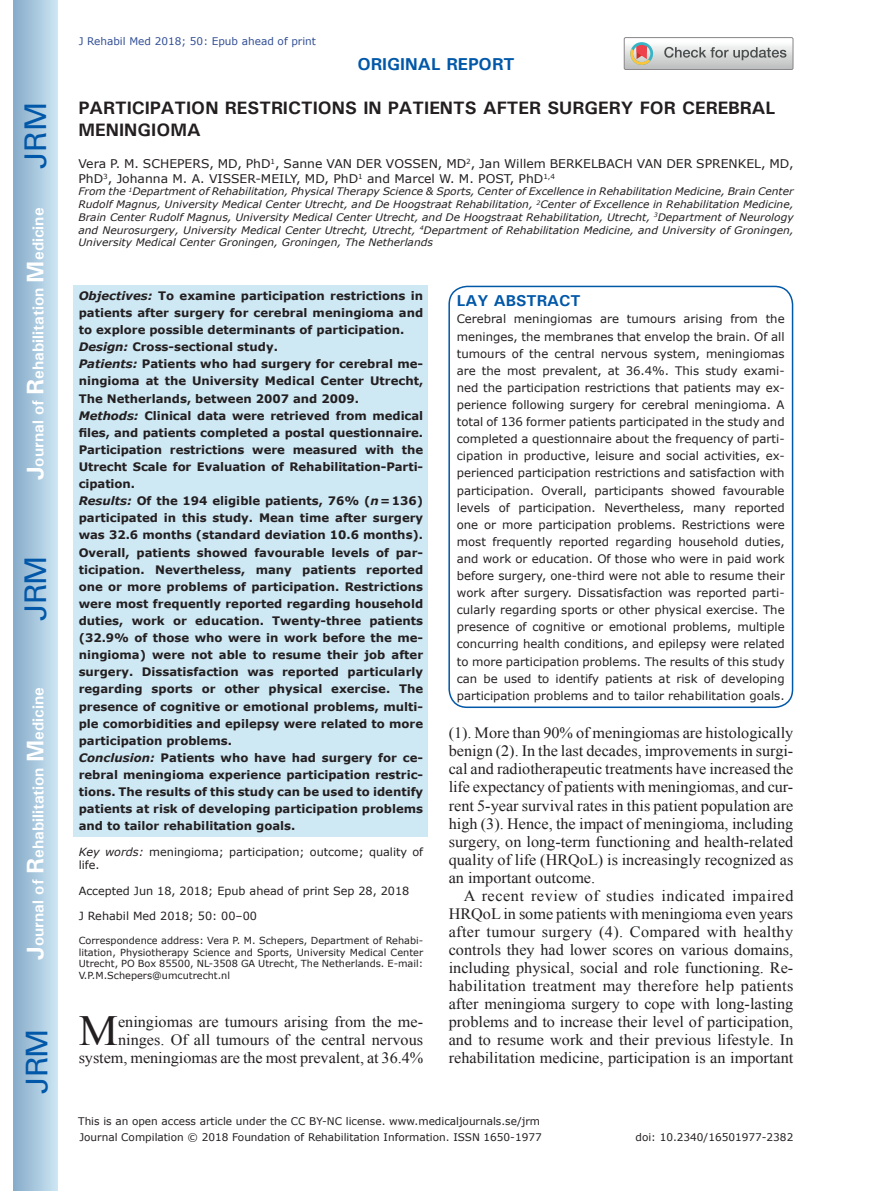
<style>
.page{position:relative;width:872px;height:1191px;background:#fff}
.page>*{position:absolute;margin:0;border:0;box-sizing:border-box;transform-origin:0 0}
.t1{font:42.9px "Times New Roman";color:#231f20}
.t2{font:30px "Univers";letter-spacing:-.03em;color:#0157a8}
.t3{font:700 18px/21.6px "Univers";color:#231f20}
.t4{font:700 17.25px "Univers";color:#0157a8}
.t5{font:15.75px/18px "Times New Roman";color:#231f20;text-align:justify}
.t6{font:700 15.75px "Univers";color:#fff}
.t7{font:700 15.75px "Univers";color:#0157a8}
.t8{font:12px/14.4px "Verdana";color:#231f20}
.t9{font:700 11.7px/17.1px "Verdana";color:#231f20}
.t10{font:11.7px/17.1px "Verdana";color:#231f20}
.t11{font:11.25px/13.5px "Verdana";color:#231f20}
.t12{font:10.5px "Verdana";color:#231f20}
.t13{font:10.5px "Verdana";color:#324f95}
.t14{font:italic 10.35px/12.8px "Verdana";color:#231f20;text-align:justify}
.t15{font:9.75px/11.7px "Verdana";color:#231f20;text-align:justify}
.s1{font-size:24px}
.s2{font-style:italic}
</style>
<div class="page">
<div style="left:14px;top:0;width:43px;height:1191px;background:linear-gradient(to right,#88acca,#cbe5f2)"></div>
<div style="left:624px;top:37px;width:169px;height:33px;border:1px solid #888688;border-radius:2px"></div>
<svg style="left:624px;top:38px;width:169px;height:32px"></svg>
<div style="left:74px;top:285px;width:354px;height:552px;background:#cee8f4"></div>
<div style="left:448px;top:286px;width:345px;height:422px;border:2px solid #0157a8;border-radius:18px"></div>
<h2 class="t2" style="left:18px;top:169px;width:68px;rotate:-90deg">JRM</h2>
<h3 class="t6" style="left:28px;top:480px;width:274px;rotate:-90deg"><span class="s1">J</span>ournal of <span class="s1">R</span>ehabilitation <span class="s1">M</span>edicine</h3>
<h2 class="t2" style="left:18px;top:620px;width:67px;rotate:-90deg">JRM</h2>
<h3 class="t6" style="left:28px;top:959px;width:274px;rotate:-90deg"><span class="s1">J</span>ournal of <span class="s1">R</span>ehabilitation <span class="s1">M</span>edicine</h3>
<h2 class="t2" style="left:19px;top:1093px;width:67px;rotate:-90deg">JRM</h2>
<p class="t13" style="left:79px;top:34px;width:239px">J Rehabil Med 2018; 50: Epub ahead of print</p>
<h3 class="t4" style="left:357px;top:53px;width:159px">ORIGINAL REPORT</h3>
<h3 class="t3" style="left:78px;top:97px;width:698px">PARTICIPATION RESTRICTIONS IN PATIENTS AFTER SURGERY FOR CEREBRAL<br>MENINGIOMA</h3>
<p class="t8" style="left:78px;top:156px;width:716px">Vera P. M. SCHEPERS, MD, PhD<sup>1</sup>, Sanne VAN DER VOSSEN, MD<sup>2</sup>, Jan Willem BERKELBACH VAN DER SPRENKEL, MD,<br>PhD<sup>3</sup>, Johanna M. A. VISSER-MEILY, MD, PhD<sup>1</sup> and Marcel W. M. POST, PhD<sup>1,4</sup></p>
<p class="t14" style="left:78px;top:185px;width:716px">From the <sup>1</sup>Department of Rehabilitation, Physical Therapy Science &amp; Sports, Center of Excellence in Rehabilitation Medicine, Brain Center Rudolf Magnus, University Medical Center Utrecht, and De Hoogstraat Rehabilitation, <sup>2</sup>Center of Excellence in Rehabilitation Medicine, Brain Center Rudolf Magnus, University Medical Center Utrecht, and De Hoogstraat Rehabilitation, Utrecht, <sup>3</sup>Department of Neurology and Neurosurgery, University Medical Center Utrecht, Utrecht, <sup>4</sup>Department of Rehabilitation Medicine, and University of Groningen, University Medical Center Groningen, Groningen, The Netherlands</p>
<p class="t9" style="left:79px;top:287px;width:346px"><span class="s2">Objectives:</span> To examine participation restrictions in patients after surgery for cerebral meningioma and to explore possible determinants of participation.<br><span class="s2">Design:</span> Cross-sectional study.<br><span class="s2">Patients:</span> Patients who had surgery for cerebral me&shy;ningioma at the University Medical Center Utrecht, The Netherlands, between 2007 and 2009.<br><span class="s2">Methods:</span> Clinical data were retrieved from medical files, and patients completed a postal questionnaire.<br>Participation restrictions were measured with the Utrecht Scale for Evaluation of Rehabilitation-Parti&shy;cipation.<br><span class="s2">Results:</span> Of the 194 eligible patients, 76% (<span class="s2">n</span>=136) participated in this study. Mean time after surgery was 32.6 months (standard deviation 10.6 months).<br>Overall, patients showed favourable levels of par&shy;ticipation. Nevertheless, many patients reported one or more problems of participation. Restrictions were most frequently reported regarding household duties, work or education. Twenty-three patients (32.9% of those who were in work before the me&shy;ningioma) were not able to resume their job after surgery. Dissatisfaction was reported particularly regarding sports or other physical exercise. The presence of cognitive or emotional problems, multi&shy;ple comorbidities and epilepsy were related to more participation problems.<br><span class="s2">Conclusion:</span> Patients who have had surgery for ce&shy;rebral meningioma experience participation restric&shy;tions. The results of this study can be used to identify patients at risk of developing participation problems and to tailor rehabilitation goals.</p>
<p class="t11" style="left:79px;top:844px;width:346px"><span class="s2">Key words:</span> meningioma; participation; outcome; quality of life.</p>
<p class="t11" style="left:79px;top:883px;width:332px">Accepted Jun 18, 2018; Epub ahead of print Sep 28, 2018</p>
<p class="t11" style="left:79px;top:909px;width:180px">J Rehabil Med 2018; 50: 00–00</p>
<p class="t15" style="left:79px;top:934px;width:346px">Correspondence address: Vera P. M. Schepers, Department of Rehabi&shy;litation, Physiotherapy Science and Sports, University Medical Center Utrecht, PO Box 85500, NL-3508 GA Utrecht, The Netherlands. E-mail:<br>V.P.M.Schepers@umcutrecht.nl</p>
<h1 class="t1" style="left:79px;top:1002px;width:41px">M</h1>
<h3 class="t5" style="left:79px;top:1012px;width:346px;text-align:right">eningiomas are tumours arising from the me&shy;ninges. Of all tumours of the central nervous system, meningiomas are the most prevalent, at 36.4%</h3>
<h3 class="t7" style="left:457px;top:291px;width:125px">LAY ABSTRACT</h3>
<p class="t10" style="left:457px;top:310px;width:329px">Cerebral meningiomas are tumours arising from the meninges, the membranes that envelop the brain. Of all tumours of the central nervous system, meningiomas are the most prevalent, at 36.4%. This study exami&shy;ned the participation restrictions that patients may ex&shy;perience following surgery for cerebral meningioma. A total of 136 former patients participated in the study and completed a questionnaire about the frequency of parti&shy;cipation in productive, leisure and social activities, ex&shy;perienced participation restrictions and satisfaction with participation. Overall, participants showed favourable levels of participation. Nevertheless, many reported one or more participation problems. Restrictions were most frequently reported regarding household duties, and work or education. Of those who were in paid work before surgery, one-third were not able to resume their work after surgery. Dissatisfaction was reported parti&shy;cularly regarding sports or other physical exercise. The presence of cognitive or emotional problems, multiple concurring health conditions, and epilepsy were related to more participation problems. The results of this study can be used to identify patients at risk of developing participation problems and to tailor rehabilitation goals.</p>
<p class="t5" style="left:449px;top:724px;width:346px">(1). More than 90% of meningiomas are histologically benign (2). In the last decades, improvements in surgi&shy;cal and radiotherapeutic treatments have increased the life expectancy of patients with meningiomas, and cur&shy;rent 5-year survival rates in this patient population are high (3). Hence, the impact of meningioma, including surgery, on long-term functioning and health-related quality of life (HRQoL) is increasingly recognized as an important outcome.</p>
<p class="t5" style="left:449px;top:886px;width:346px;text-indent:15px">A recent review of studies indicated impaired HRQoL in some patients with meningioma even years after tumour surgery (4). Compared with healthy controls they had lower scores on various domains, including physical, social and role functioning. Re&shy;habilitation treatment may therefore help patients after meningioma surgery to cope with long-lasting problems and to increase their level of participation, and to resume work and their previous lifestyle. In rehabilitation medicine, participation is an important</p>
<p class="t12" style="left:78px;top:1114px;width:463px">This is an open access article under the CC BY-NC license. www.medicaljournals.se/jrm</p>
<p class="t12" style="left:79px;top:1130px;width:464px">Journal Compilation © 2018 Foundation of Rehabilitation Information. ISSN 1650-1977</p>
<p class="t12" style="left:635px;top:1130px;width:159px">doi: 10.2340/16501977-2382</p>
</div>
